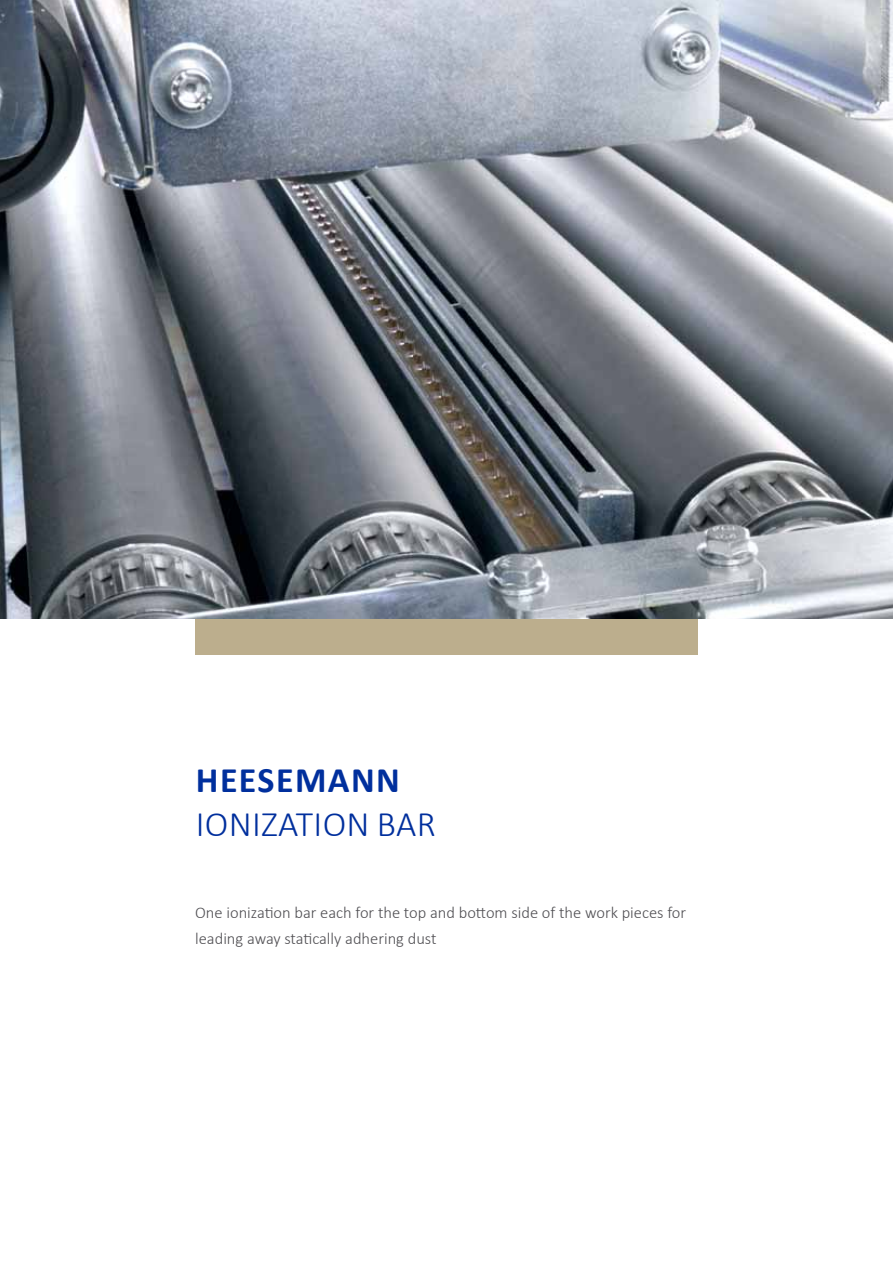
<style>
.page{position:relative;width:893px;height:1263px;background:#fff}
.page>*{position:absolute;margin:0;border:0;box-sizing:border-box;transform-origin:0 0}
.t1{font:300 36px "Calibri";letter-spacing:.01em;color:#002f9d}
.t2{font:700 36px "Calibri";letter-spacing:.04em;color:#002f9d}
.t3{font:300 16.5px/25.5px "Calibri";color:#504f53}
</style>
<div class="page">
<div style="left:195px;top:609px;width:503px;height:45px;background:#bcae8d"></div>
<img style="left:0;top:0;width:893px;height:619px">
<h1 class="t2" style="left:196px;top:757px;width:206px">HEESEMANN</h1>
<h1 class="t1" style="left:196px;top:801px;width:242px">Ionization Bar</h1>
<p class="t3" style="left:195px;top:900px;width:492px">One ionization bar each for the top and bottom side of the work pieces for leading away statically adhering dust</p>
</div>
